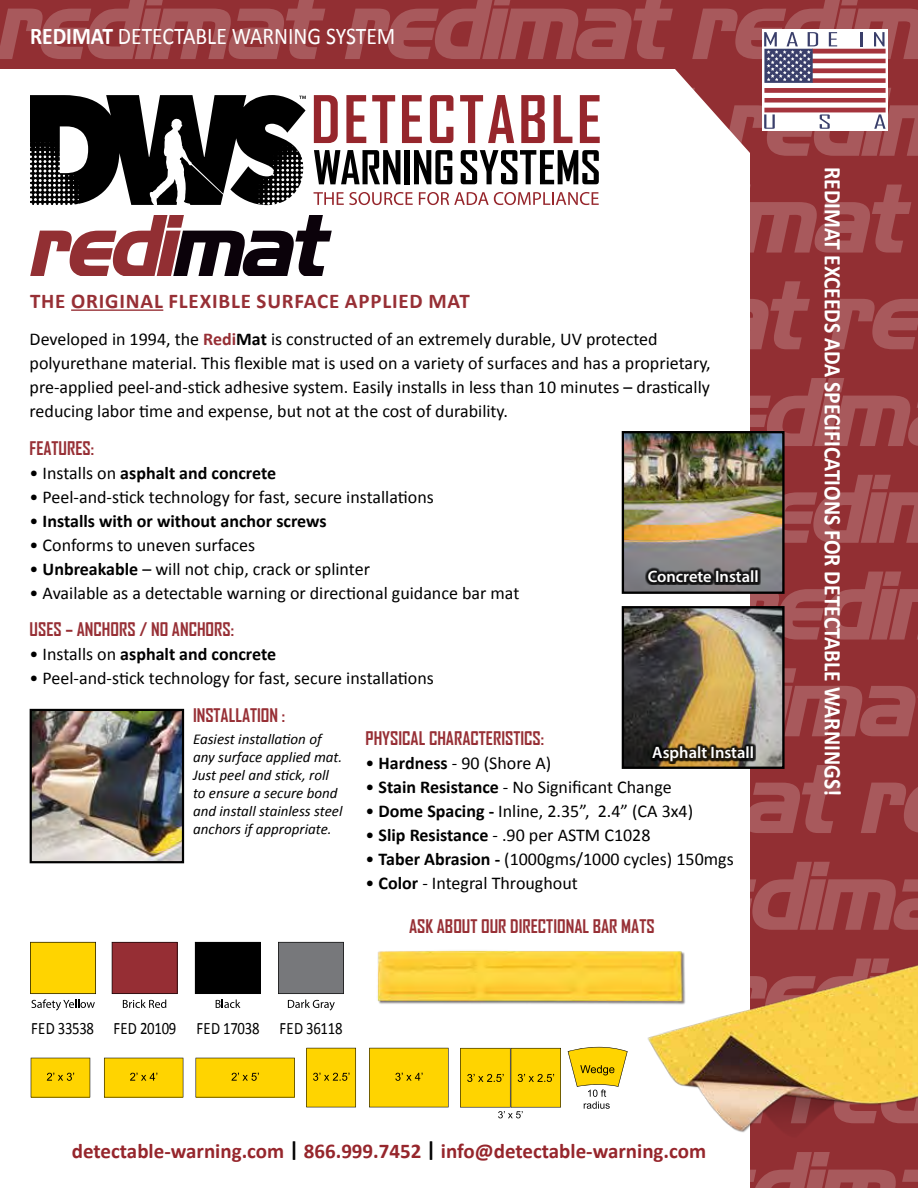
<style>
.page{position:relative;width:918px;height:1188px;background:#922f33}
.page>*{position:absolute;margin:0;border:0;box-sizing:border-box;transform-origin:0 0}
.t1{font:700 24px "Calibri";color:#fff;scale:.9 1}
.t2{font:24px "Calibri";color:#fff;scale:.9 1}
.t3{font:700 21px "Calibri";color:#96262c}
.t4{font:700 21px "Calibri";letter-spacing:.04em;color:#972f35}
.t5{font:18px/24px "Calibri";color:#000}
.t6{font:700 18px "Agency FB";color:#972f35}
.t7{font:700 18px "Calibri";color:#000}
.t8{font:17.4px "Calibri";letter-spacing:-.02em;color:#000;scale:.85 1}
.t9{font:600 16.5px "Myriad Pro";color:#fff}
.t10{font:italic 15px/18px "Calibri";color:#000}
.s1{font-weight:700}
.s2{font-weight:700;color:#972f35}
.s3{font-weight:400}
.s4{color:#000}
</style>
<div class="page">
<svg style="left:750px;top:281px;width:60px;height:68px"></svg>
<svg style="left:829px;top:299px;width:89px;height:50px"></svg>
<svg style="left:750px;top:378px;width:168px;height:68px"></svg>
<svg style="left:785px;top:475px;width:133px;height:68px"></svg>
<svg style="left:750px;top:572px;width:168px;height:68px"></svg>
<svg style="left:785px;top:668px;width:133px;height:68px"></svg>
<svg style="left:750px;top:765px;width:91px;height:68px"></svg>
<svg style="left:861px;top:783px;width:57px;height:50px"></svg>
<svg style="left:750px;top:862px;width:168px;height:68px"></svg>
<svg style="left:750px;top:1152px;width:168px;height:36px"></svg>
<div style="left:0;top:275px;width:750px;height:913px;background:#fff"></div>
<hr style="left:71px;top:309px;width:92px;height:2px;background:#972f35">
<svg style="left:0;top:0;width:918px;height:275px"></svg>
<img style="left:33px;top:712px;width:148px;height:148px">
<div style="left:30px;top:709px;width:154px;height:154px;border:2px solid #000"></div>
<svg style="left:0;top:1055px;width:90px;height:68px;background:#f8e99b"></svg>
<svg style="left:96px;top:1042px;width:540px;height:81px;background:#f6e178"></svg>
<img style="left:366px;top:939px;width:332px;height:76px">
<img style="left:625px;top:434px;width:157px;height:157px">
<div style="left:622px;top:431px;width:163px;height:163px;border:2px solid #000"></div>
<img style="left:625px;top:609px;width:157px;height:157px">
<div style="left:622px;top:606px;width:163px;height:163px;border:2px solid #000"></div>
<img style="left:636px;top:944px;width:282px;height:206px">
<svg style="left:112px;top:942px;width:66px;height:52px"></svg>
<div style="left:195px;top:942px;width:66px;height:52px;background:#000"></div>
<div style="left:278px;top:942px;width:66px;height:52px;background:#77787b"></div>
<svg style="left:30px;top:942px;width:66px;height:68px;background:#eccd32"></svg>
<svg style="left:123px;top:1000px;width:43px;height:8px"></svg>
<svg style="left:216px;top:1000px;width:24px;height:8px"></svg>
<svg style="left:288px;top:1000px;width:47px;height:10px"></svg>
<div style="left:645px;top:567px;width:116px;height:18px;background:#000;opacity:.85"></div>
<div style="left:649px;top:743px;width:107px;height:21px;background:#000;opacity:.85"></div>
<h1 class="t2" style="left:30px;top:19px;width:408px"><span class="s1">REDIMAT</span> DETECTABLE WARNING SYSTEM</h1>
<p class="t4" style="left:30px;top:286px;width:441px">THE ORIGINAL FLEXIBLE SURFACE APPLIED MAT</p>
<p class="t5" style="left:30px;top:327px;width:683px">Developed in 1994, the <span class="s2">Redi</span><span class="s1">Mat</span> is constructed of an extremely durable, UV protected polyurethane material. This flexible mat is used on a variety of surfaces and has a proprietary, pre-applied peel-and-stick adhesive system. Easily installs in less than 10 minutes – drastically reducing labor time and expense, but not at the cost of durability.</p>
<p class="t6" style="left:30px;top:437px;width:66px">FEATURES:</p>
<p class="t7" style="left:30px;top:460px;width:248px"><span class="s3">• Installs on</span> asphalt and concrete</p>
<p class="t5" style="left:30px;top:484px;width:406px">• Peel-and-stick technology for fast, secure installations</p>
<p class="t7" style="left:30px;top:508px;width:299px"><span class="s3">•</span> Installs with or without anchor screws</p>
<p class="t5" style="left:30px;top:532px;width:227px">• Conforms to uneven surfaces</p>
<p class="t5" style="left:30px;top:556px;width:342px">• <span class="s1">Unbreakable</span> – will not chip, crack or splinter</p>
<p class="t5" style="left:30px;top:580px;width:491px">• Available as a detectable warning or directional guidance bar mat</p>
<p class="t6" style="left:30px;top:618px;width:206px">USES – ANCHORS / NO ANCHORS:</p>
<p class="t7" style="left:30px;top:641px;width:248px"><span class="s3">• Installs on</span> asphalt and concrete</p>
<p class="t5" style="left:30px;top:666px;width:406px">• Peel-and-stick technology for fast, secure installations</p>
<p class="t6" style="left:193px;top:704px;width:94px">INSTALLATION :</p>
<p class="t10" style="left:193px;top:730px;width:151px">Easiest installation of any surface applied mat.<br>Just peel and stick, roll to ensure a secure bond and install stainless steel anchors if appropriate.</p>
<p class="t9" style="left:648px;top:565px;width:112px">Concrete Install</p>
<p class="t6" style="left:366px;top:727px;width:180px">PHYSICAL CHARACTERISTICS:</p>
<p class="t5" style="left:366px;top:751px;width:187px">• <span class="s1">Hardness</span> - 90 (Shore A)</p>
<p class="t5" style="left:366px;top:775px;width:308px">• <span class="s1">Stain Resistance</span> - No Significant Change</p>
<p class="t5" style="left:366px;top:799px;width:329px">• <span class="s1">Dome Spacing -</span> Inline, 2.35”, 2.4” (CA 3x4)</p>
<p class="t5" style="left:366px;top:823px;width:286px">• <span class="s1">Slip Resistance</span> - .90 per ASTM C1028</p>
<p class="t5" style="left:366px;top:847px;width:370px">• <span class="s1">Taber Abrasion -</span> (1000gms/1000 cycles) 150mgs</p>
<p class="t5" style="left:366px;top:871px;width:214px">• <span class="s1">Color</span> - Integral Throughout</p>
<p class="t6" style="left:409px;top:915px;width:247px">ASK ABOUT OUR DIRECTIONAL BAR MATS</p>
<p class="t9" style="left:652px;top:742px;width:103px">Asphalt Install</p>
<p class="t8" style="left:31px;top:1016px;width:368px">FED 33538 FED 20109 FED 17038 FED 36118</p>
<p class="t3" style="left:72px;top:1136px;width:636px">detectable-warning.com <span class="s4">|</span> 866.999.7452 <span class="s4">|</span> info@detectable-warning.com</p>
<h1 class="t1" style="left:850px;top:167px;width:700px;rotate:90deg">REDIMAT EXCEEDS ADA SPECIFICATIONS FOR DETECTABLE WARNINGS!</h1>
</div>
